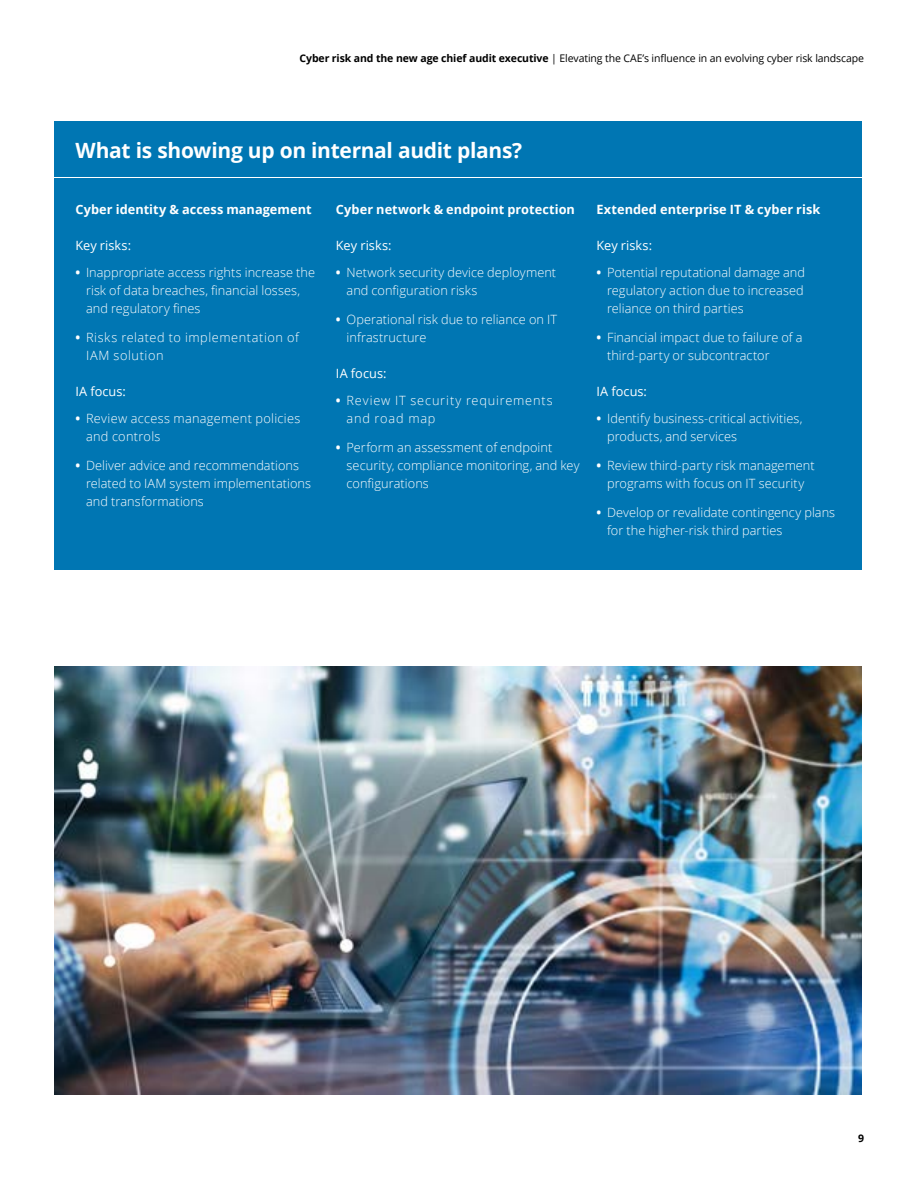
<style>
.page{position:relative;width:918px;height:1188px;background:#fff}
.page>*{position:absolute;margin:0;border:0;box-sizing:border-box;transform-origin:0 0}
.t1{font:700 21px "Open Sans";letter-spacing:-.015em;color:#fff}
.t2{font:300 12.75px/18px "Open Sans";letter-spacing:.005em;color:#fff}
.t3{font:700 12.75px "Open Sans";letter-spacing:.005em;color:#fff}
.t4{font:12.75px "Open Sans";letter-spacing:.005em;color:#fff}
.t5{font:300 12.75px/18px "Open Sans";letter-spacing:.045em;color:#fff}
.t6{font:300 12.75px/18px "Open Sans";letter-spacing:.065em;color:#fff}
.t7{font:10.5px "Open Sans";letter-spacing:-.01em;color:#000}
.t8{font:700 10.5px "Open Sans";color:#000}
.s1{font-weight:700}
</style>
<div class="page">
<img style="left:54px;top:666px;width:808px;height:428px">
<div style="left:54px;top:178px;width:808px;height:392px;background:#0076b3"></div>
<div style="left:54px;top:122px;width:808px;height:55px;background:#0076b3"></div>
<p class="t7" style="left:300px;top:51px;width:566px"><span class="s1">Cyber risk and the new age chief audit executive</span> | Elevating the CAE’s influence in an evolving cyber risk landscape</p>
<h1 class="t1" style="left:75px;top:135px;width:448px">What is showing up on internal audit plans?</h1>
<p class="t3" style="left:75px;top:201px;width:238px">Cyber identity &amp; access management</p>
<p class="t4" style="left:75px;top:237px;width:57px">Key risks:</p>
<p class="t2" style="left:86px;top:263px;width:231px;text-indent:-11px"><span class="s1">•</span> Inappropriate access rights increase the risk of data breaches, financial losses, and regulatory fines</p>
<p class="t5" style="left:86px;top:328px;width:214px;text-indent:-11px"><span class="s1">•</span> Risks related to implementation of<br>IAM solution</p>
<p class="t4" style="left:75px;top:383px;width:52px">IA focus:</p>
<p class="t2" style="left:86px;top:409px;width:216px;text-indent:-11px"><span class="s1">•</span> Review access management policies and controls</p>
<p class="t2" style="left:86px;top:456px;width:227px;text-indent:-11px"><span class="s1">•</span> Deliver advice and recommendations related to IAM system implementations and transformations</p>
<p class="t3" style="left:336px;top:201px;width:241px">Cyber network &amp; endpoint protection</p>
<p class="t4" style="left:336px;top:237px;width:57px">Key risks:</p>
<p class="t2" style="left:347px;top:263px;width:211px;text-indent:-11px"><span class="s1">•</span> Network security device deployment and configuration risks</p>
<p class="t2" style="left:347px;top:310px;width:212px;text-indent:-11px"><span class="s1">•</span> Operational risk due to reliance on IT infrastructure</p>
<p class="t4" style="left:336px;top:365px;width:52px">IA focus:</p>
<p class="t6" style="left:347px;top:391px;width:208px;text-indent:-11px"><span class="s1">•</span> Review IT security requirements and road map</p>
<p class="t2" style="left:347px;top:438px;width:234px;text-indent:-11px"><span class="s1">•</span> Perform an assessment of endpoint security, compliance monitoring, and key configurations</p>
<p class="t3" style="left:596px;top:201px;width:225px">Extended enterprise IT &amp; cyber risk</p>
<p class="t4" style="left:596px;top:237px;width:57px">Key risks:</p>
<p class="t2" style="left:607px;top:263px;width:200px;text-align:justify;text-indent:-11px"><span class="s1">•</span> Potential reputational damage and regulatory action due to increased reliance on third parties</p>
<p class="t2" style="left:607px;top:328px;width:197px;text-indent:-11px"><span class="s1">•</span> Financial impact due to failure of a third-party or subcontractor</p>
<p class="t4" style="left:596px;top:383px;width:52px">IA focus:</p>
<p class="t2" style="left:607px;top:409px;width:197px;text-indent:-11px"><span class="s1">•</span> Identify business-critical activities, products, and services</p>
<p class="t2" style="left:596px;top:456px;width:220px;text-align:center"><span class="s1">•</span> Review third-party risk management programs with focus on IT security</p>
<p class="t2" style="left:607px;top:503px;width:230px;text-indent:-11px"><span class="s1">•</span> Develop or revalidate contingency plans for the higher-risk third parties</p>
<p class="t8" style="left:858px;top:1131px;width:7px">9</p>
</div>
